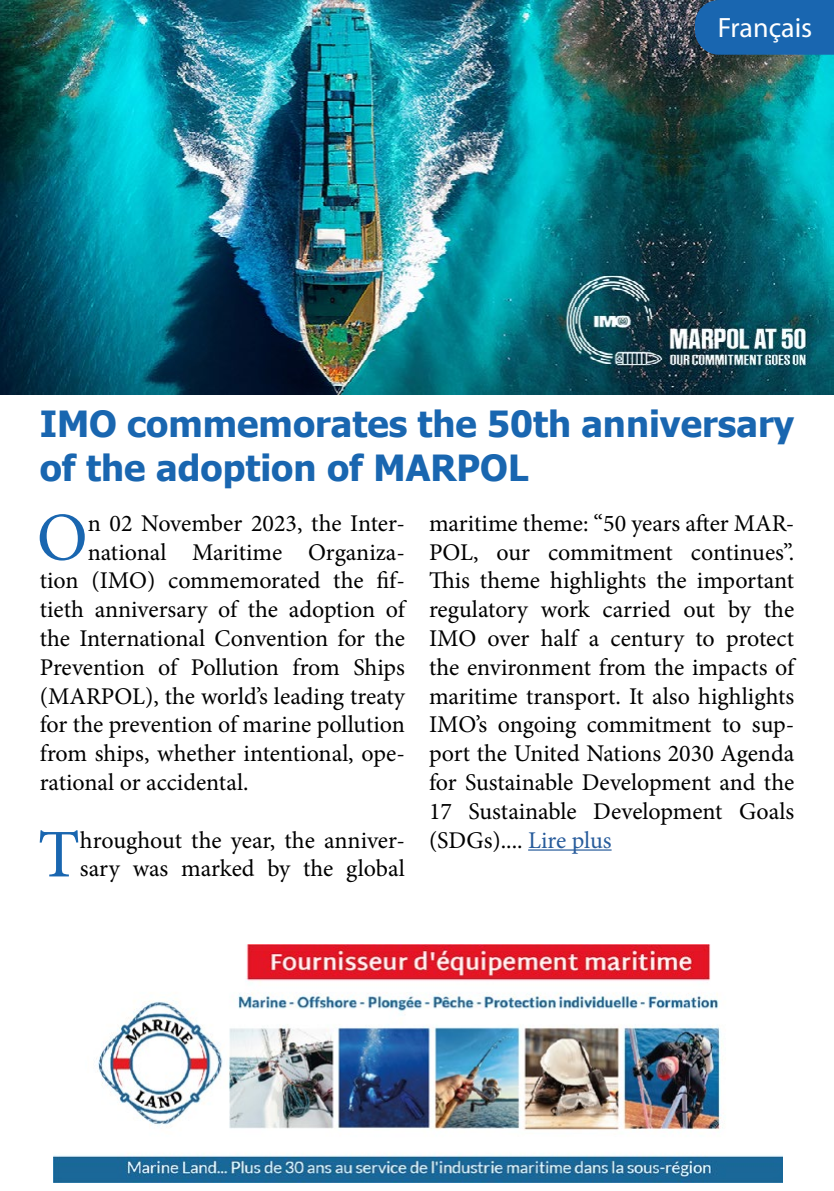
<style>
.page{position:relative;width:834px;height:1191px;background:#fff}
.page>*{position:absolute;margin:0;border:0;box-sizing:border-box;transform-origin:0 0}
.t1{font:68.4px "Minion Pro";color:#1966b0}
.t2{font:700 36px/43.2px "Tahoma";color:#1966b0}
.t3{font:28px "Myriad Pro";color:#fff}
.t4{font:24px/28.8px "Minion Pro";letter-spacing:-.005em;color:#000}
.s1{color:#275b9b}
</style>
<div class="page">
<hr style="left:528px;top:849px;width:83px;height:1px;background:#275b9b">
<img style="left:0;top:0;width:833px;height:395px">
<div style="left:694px;top:0;width:139px;height:55px;background:#1966b0"></div>
<img style="left:54px;top:944px;width:728px;height:238px">
<p class="t3" style="left:717px;top:10px;width:96px">Français</p>
<h2 class="t2" style="left:40px;top:404px;width:756px">IMO commemorates the 50th anniversary of the adoption of MARPOL</h2>
<h1 class="t1" style="left:37px;top:492px;width:53px">O</h1>
<p class="t4" style="left:88px;top:509px;width:318px">n 02 November 2023, the Inter-</p>
<p class="t4" style="left:88px;top:537px;width:318px">national Maritime Organiza-</p>
<p class="t4" style="left:40px;top:566px;width:367px">tion (IMO) commemorated the fif-</p>
<p class="t4" style="left:40px;top:595px;width:367px">tieth anniversary of the adoption of</p>
<p class="t4" style="left:40px;top:624px;width:366px">the International Convention for the</p>
<p class="t4" style="left:40px;top:653px;width:367px">Prevention of Pollution from Ships</p>
<p class="t4" style="left:40px;top:681px;width:366px">(MARPOL), the world’s leading treaty</p>
<p class="t4" style="left:40px;top:710px;width:367px">for the prevention of marine pollution</p>
<p class="t4" style="left:40px;top:739px;width:367px">from ships, whether intentional, ope-</p>
<p class="t4" style="left:40px;top:768px;width:210px">rational or accidental.</p>
<h1 class="t1" style="left:38px;top:808px;width:44px">T</h1>
<p class="t4" style="left:80px;top:825px;width:326px">hroughout the year, the anniver&shy;sary was marked by the global</p>
<p class="t4" style="left:429px;top:509px;width:367px;text-align:justify">maritime theme: “50 years after MAR-POL, our commitment continues”.<br>This theme highlights the important regulatory work carried out by the IMO over half a century to protect the environment from the impacts of maritime transport. It also highlights IMO’s ongoing commitment to sup&shy;port the United Nations 2030 Agenda for Sustainable Development and the 17 Sustainable Development Goals (SDGs).... <span class="s1">Lire plus</span></p>
</div>
